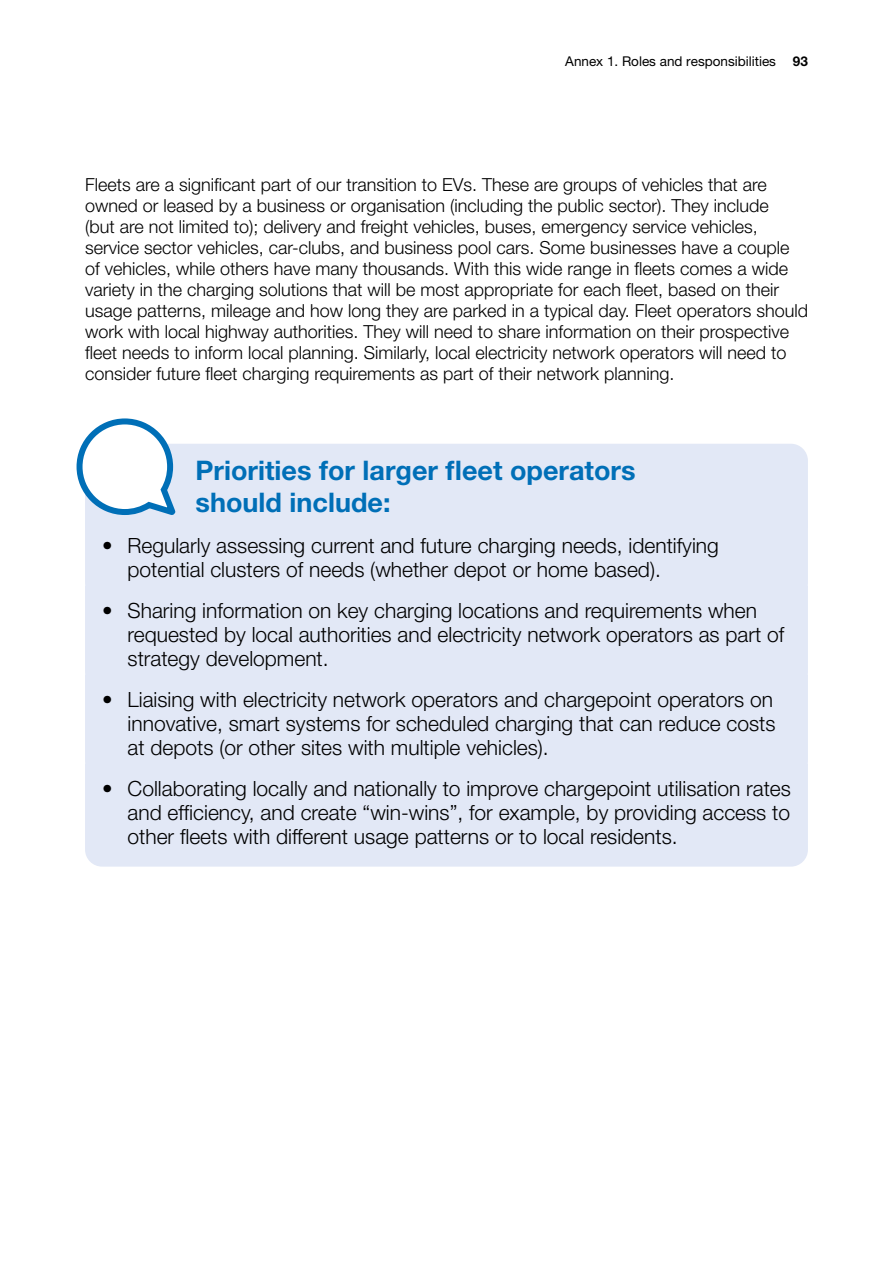
<style>
.page{position:relative;width:893px;height:1263px;background:#fff}
.page>*{position:absolute;margin:0;border:0;box-sizing:border-box;transform-origin:0 0}
.Question_box_header{font:700 27px/31.5px "Helvetica Neue LT Pro";color:#006fb7}
.t1{font:300 21px/24px "Helvetica Neue LT Pro";color:#000}
.Body_text__span{font:300 18px/21px "Helvetica Neue LT Pro";color:#000}
.t2{font:13.5px "Helvetica Neue LT Pro";color:#000}
.s1{font-weight:700}
</style>
<div class="page">
<div style="left:178px;top:444px;width:630px;height:76px;background:#e2e8f6"></div>
<div style="left:85px;top:520px;width:723px;height:65px;background:#e2e8f6"></div>
<div style="left:85px;top:585px;width:723px;height:89px;background:#e2e8f6"></div>
<div style="left:85px;top:674px;width:723px;height:89px;background:#e2e8f6"></div>
<div style="left:85px;top:763px;width:723px;height:104px;background:#e2e8f6"></div>
<svg style="left:76px;top:418px;width:102px;height:102px"></svg>
<p class="t2" style="left:565px;top:53px;width:244px">Annex 1. Roles and responsibilities <span class="s1">93</span></p>
<p class="Body_text__span" style="left:85px;top:174px;width:724px">Fleets are a significant part of our transition to EVs. These are groups of vehicles that are owned or leased by a business or organisation (including the public sector). They include<br>(but are not limited to); delivery and freight vehicles, buses, emergency service vehicles, service sector vehicles, car-clubs, and business pool cars. Some businesses have a couple of vehicles, while others have many thousands. With this wide range in fleets comes a wide variety in the charging solutions that will be most appropriate for each fleet, based on their usage patterns, mileage and how long they are parked in a typical day. Fleet operators should work with local highway authorities. They will need to share information on their prospective fleet needs to inform local planning. Similarly, local electricity network operators will need to consider future fleet charging requirements as part of their network planning.</p>
<p class="Question_box_header" style="left:196px;top:454px;width:441px">Priorities for larger fleet operators should include:</p>
<p class="t1" style="left:128px;top:533px;width:593px;text-indent:-26px">• Regularly assessing current and future charging needs, identifying potential clusters of needs (whether depot or home based).</p>
<p class="t1" style="left:128px;top:598px;width:658px;text-indent:-26px">• Sharing information on key charging locations and requirements when requested by local authorities and electricity network operators as part of strategy development.</p>
<p class="t1" style="left:128px;top:687px;width:650px;text-indent:-26px">• Liaising with electricity network operators and chargepoint operators on innovative, smart systems for scheduled charging that can reduce costs at depots (or other sites with multiple vehicles).</p>
<p class="t1" style="left:128px;top:776px;width:665px;text-align:justify;text-indent:-26px">• Collaborating locally and nationally to improve chargepoint utilisation rates and efficiency, and create “win-wins”, for example, by providing access to other fleets with different usage patterns or to local residents.</p>
</div>
